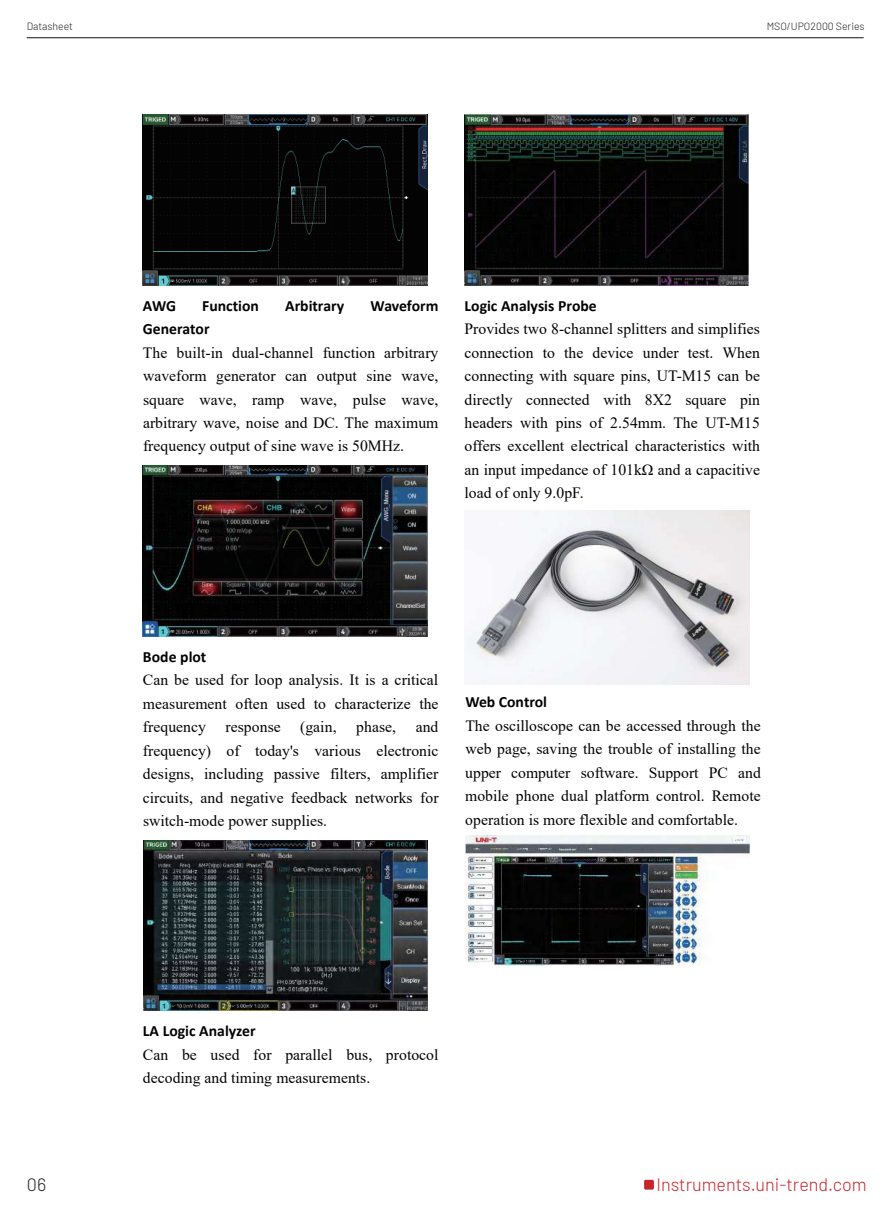
<style>
.page{position:relative;width:893px;height:1212px;background:#fff}
.page>*{position:absolute;margin:0;border:0;box-sizing:border-box;transform-origin:0 0}
.t1{font:300 18px "Barlow";color:#c9242b}
.t2{font:300 18px "Barlow";color:#231f20}
.t3{font:15.6px/23.4px "Times New Roman";letter-spacing:.005em;color:#030303;text-align:justify}
.t4{font:700 15.6px "Calibri";color:#030303}
.t5{font:300 10.5px "Barlow";color:#231f20}
</style>
<div class="page">
<hr style="left:27px;top:38px;width:836px;height:1px;background:#231f20">
<div style="left:644px;top:1180px;width:10px;height:9px;background:#c9242b;border-radius:2px"></div>
<img style="left:143px;top:115px;width:284px;height:170px">
<img style="left:143px;top:466px;width:284px;height:170px">
<img style="left:143px;top:840px;width:284px;height:170px">
<img style="left:464px;top:115px;width:285px;height:170px">
<img style="left:466px;top:510px;width:283px;height:175px">
<img style="left:465px;top:836px;width:285px;height:129px">
<p class="t5" style="left:27px;top:19px;width:48px">Datasheet</p>
<p class="t5" style="left:767px;top:19px;width:99px">MSO/UPO2000 Series</p>
<p class="t4" style="left:143px;top:295px;width:35px">AWG</p>
<p class="t4" style="left:202px;top:295px;width:58px">Function</p>
<p class="t4" style="left:285px;top:295px;width:61px">Arbitrary</p>
<p class="t4" style="left:370px;top:295px;width:69px">Waveform</p>
<p class="t4" style="left:143px;top:318px;width:68px">Generator</p>
<p class="t3" style="left:143px;top:340px;width:297px">The built-in dual-channel function arbitrary waveform generator can output sine wave, square wave, ramp wave, pulse wave, arbitrary wave, noise and DC. The maximum frequency output of sine wave is 50MHz.</p>
<p class="t4" style="left:464px;top:295px;width:134px">Logic Analysis Probe</p>
<p class="t3" style="left:464px;top:317px;width:297px">Provides two 8-channel splitters and simplifies connection to the device under test. When connecting with square pins, UT-M15 can be directly connected with 8X2 square pin headers with pins of 2.54mm. The UT-M15 offers excellent electrical characteristics with an input impedance of 101kΩ and a capacitive load of only 9.0pF.</p>
<p class="t4" style="left:143px;top:646px;width:65px">Bode plot</p>
<p class="t3" style="left:143px;top:668px;width:297px">Can be used for loop analysis. It is a critical measurement often used to characterize the frequency response (gain,</p>
<p class="t3" style="left:143px;top:715px;width:297px;text-indent:213px">phase, and frequency) of today's various electronic designs, including passive filters, amplifier circuits, and negative feedback networks for switch-mode power supplies.</p>
<p class="t4" style="left:465px;top:691px;width:83px">Web Control</p>
<p class="t3" style="left:465px;top:713px;width:297px">The oscilloscope can be accessed through the web page, saving the trouble of installing the upper computer software. Support PC and mobile phone dual platform control. Remote operation is more flexible and comfortable.</p>
<p class="t4" style="left:143px;top:1020px;width:114px">LA Logic Analyzer</p>
<p class="t3" style="left:143px;top:1042px;width:297px">Can be used for parallel bus, protocol decoding and timing measurements.</p>
<p class="t2" style="left:27px;top:1171px;width:21px">06</p>
<p class="t1" style="left:656px;top:1171px;width:212px">Instruments.uni-trend.com</p>
</div>
